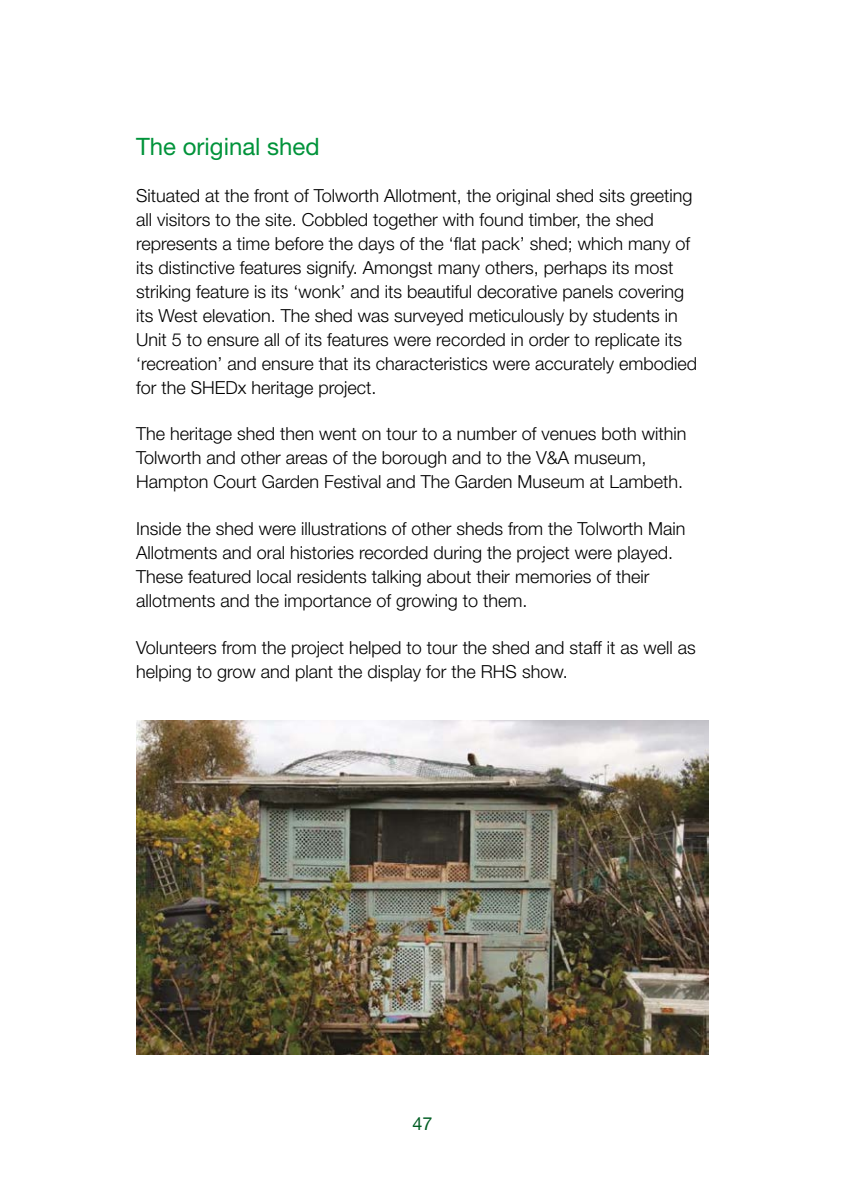
<style>
.page{position:relative;width:845px;height:1191px;background:#fff}
.page>*{position:absolute;margin:0;border:0;box-sizing:border-box;transform-origin:0 0}
.t1{font:24px "Helvetica Neue";color:#00933a}
.t2{font:300 18px/24px "Helvetica Neue";color:#000}
.t3{font:18px "Helvetica Neue";color:#005d23}
</style>
<div class="page">
<img style="left:136px;top:720px;width:573px;height:334px">
<h1 class="t1" style="left:136px;top:132px;width:185px">The original shed</h1>
<p class="t2" style="left:136px;top:183px;width:562px">Situated at the front of Tolworth Allotment, the original shed sits greeting all visitors to the site. Cobbled together with found timber, the shed represents a time before the days of the ‘flat pack’ shed; which many of its distinctive features signify. Amongst many others, perhaps its most striking feature is its ‘wonk’ and its beautiful decorative panels covering its West elevation. The shed was surveyed meticulously by students in Unit 5 to ensure all of its features were recorded in order to replicate its ‘recreation’ and ensure that its characteristics were accurately embodied for the SHEDx heritage project.</p>
<p class="t2" style="left:136px;top:422px;width:552px">The heritage shed then went on tour to a number of venues both within<br>Tolworth and other areas of the borough and to the V&amp;A museum,<br>Hampton Court Garden Festival and The Garden Museum at Lambeth.</p>
<p class="t2" style="left:136px;top:516px;width:551px">Inside the shed were illustrations of other sheds from the Tolworth Main Allotments and oral histories recorded during the project were played.<br>These featured local residents talking about their memories of their allotments and the importance of growing to them.</p>
<p class="t2" style="left:136px;top:635px;width:561px">Volunteers from the project helped to tour the shed and staff it as well as helping to grow and plant the display for the RHS show.</p>
<p class="t3" style="left:412px;top:1112px;width:22px">47</p>
</div>
